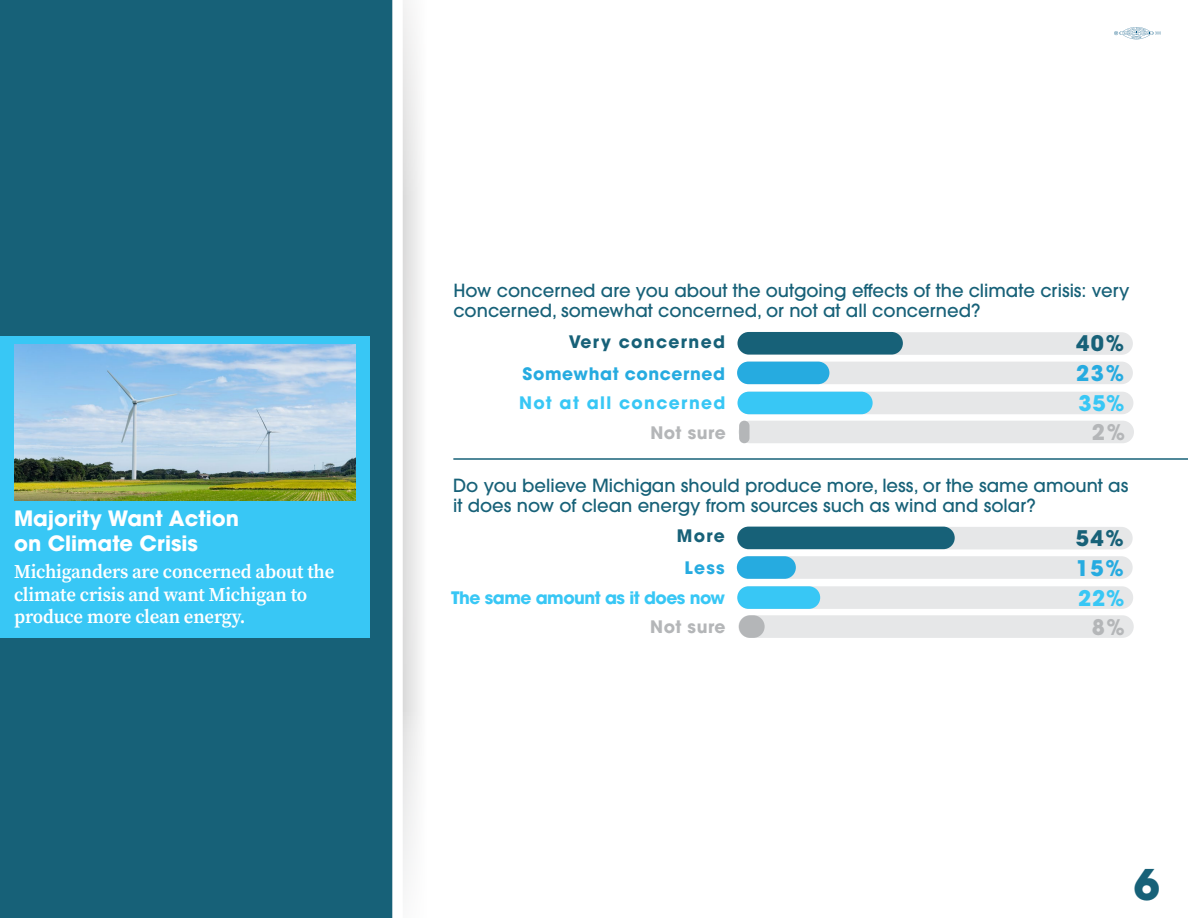
<style>
.page{position:relative;width:1188px;height:918px;background:#fff}
.page>*{position:absolute;margin:0;border:0;box-sizing:border-box;transform-origin:0 0}
.t1{font:700 42px "ITC Avant Garde Pro";color:#176178}
.t2{font:700 21.45px "ITC Avant Garde Pro";color:#176178}
.t3{font:700 21.45px "ITC Avant Garde Pro";color:#26abe0}
.t4{font:700 21.45px "ITC Avant Garde Pro";color:#38c7f5}
.t5{font:700 21.45px "ITC Avant Garde Pro";color:#b4b6b8}
.t6{font:700 21px/25.2px "ITC Avant Garde Pro";color:#fff}
.t7{font:19.5px/22.5px "Source Serif Variable";letter-spacing:-.01em;color:#fff;scale:.96 1}
.t8{font:500 18px/19.5px "ITC Avant Garde Pro";color:#176178}
.t9{font:700 17.1px "ITC Avant Garde Pro";letter-spacing:-.03em;color:#38c7f5}
.t10{font:700 17.1px "ITC Avant Garde Pro";letter-spacing:.03em;color:#26abe0}
.t11{font:700 17.1px "ITC Avant Garde Pro";letter-spacing:.075em;color:#176178}
.t12{font:700 17.1px "ITC Avant Garde Pro";letter-spacing:.075em;color:#38c7f5}
.t13{font:700 17.1px "ITC Avant Garde Pro";letter-spacing:.03em;color:#b4b6b8}
</style>
<div class="page">
<div style="left:0;top:0;width:402px;height:918px;background:#176178"></div>
<svg style="left:403px;top:0;width:17px;height:887px"></svg>
<div style="left:392px;top:0;width:11px;height:918px;background:#fff"></div>
<svg style="left:1114px;top:27px;width:47px;height:12px"></svg>
<div style="left:0;top:336px;width:370px;height:302px;background:#38c7f5"></div>
<img style="left:14px;top:345px;width:342px;height:155px">
<div style="left:738px;top:362px;width:395px;height:22px;background:#e6e7e8;border-radius:11px"></div>
<div style="left:738px;top:332px;width:395px;height:23px;background:#e6e7e8;border-radius:11px"></div>
<div style="left:737px;top:362px;width:92px;height:22px;background:#26abe0;border-radius:11px"></div>
<div style="left:738px;top:332px;width:165px;height:23px;background:#176178;border-radius:11px"></div>
<div style="left:739px;top:421px;width:395px;height:22px;background:#e6e7e8;border-radius:11px"></div>
<div style="left:739px;top:421px;width:11px;height:22px;background:#b4b6b8;border-radius:5px"></div>
<div style="left:738px;top:392px;width:395px;height:22px;background:#e6e7e8;border-radius:11px"></div>
<div style="left:737px;top:392px;width:136px;height:22px;background:#38c7f5;border-radius:11px"></div>
<hr style="left:453px;top:458px;width:735px;height:2px;background:#176178">
<div style="left:737px;top:556px;width:396px;height:23px;background:#e6e7e8;border-radius:11px"></div>
<div style="left:737px;top:527px;width:396px;height:22px;background:#e6e7e8;border-radius:11px"></div>
<div style="left:737px;top:556px;width:59px;height:23px;background:#26abe0;border-radius:11px"></div>
<div style="left:737px;top:527px;width:218px;height:22px;background:#176178;border-radius:11px"></div>
<div style="left:738px;top:615px;width:396px;height:23px;background:#e6e7e8;border-radius:11px"></div>
<div style="left:739px;top:615px;width:26px;height:23px;background:#b4b6b8;border-radius:11px"></div>
<div style="left:738px;top:586px;width:395px;height:23px;background:#e6e7e8;border-radius:11px"></div>
<div style="left:737px;top:586px;width:83px;height:23px;background:#38c7f5;border-radius:11px"></div>
<p class="t6" style="left:14px;top:505px;width:227px">Majority Want Action on Climate Crisis</p>
<p class="t7" style="left:14px;top:561px;width:335px">Michiganders are concerned about the climate crisis and want Michigan to produce more clean energy.</p>
<p class="t8" style="left:453px;top:281px;width:678px">How concerned are you about the outgoing effects of the climate crisis: very concerned, somewhat concerned, or not at all concerned?</p>
<p class="t11" style="left:569px;top:330px;width:158px">Very concerned</p>
<p class="t10" style="left:523px;top:362px;width:204px">Somewhat concerned</p>
<p class="t2" style="left:1076px;top:329px;width:49px">40%</p>
<p class="t3" style="left:1076px;top:359px;width:49px">23%</p>
<p class="t12" style="left:519px;top:392px;width:208px">Not at all concerned</p>
<p class="t4" style="left:1079px;top:389px;width:48px">35%</p>
<p class="t13" style="left:650px;top:421px;width:77px">Not sure</p>
<p class="t5" style="left:1092px;top:418px;width:35px">2%</p>
<p class="t8" style="left:453px;top:476px;width:677px">Do you believe Michigan should produce more, less, or the same amount as it does now of clean energy from sources such as wind and solar?</p>
<p class="t11" style="left:677px;top:525px;width:50px">More</p>
<p class="t10" style="left:684px;top:556px;width:42px">Less</p>
<p class="t2" style="left:1076px;top:523px;width:49px">54%</p>
<p class="t3" style="left:1076px;top:554px;width:49px">15%</p>
<p class="t9" style="left:451px;top:586px;width:275px">The same amount as it does now</p>
<p class="t4" style="left:1078px;top:583px;width:48px">22%</p>
<p class="t13" style="left:650px;top:615px;width:77px">Not sure</p>
<p class="t5" style="left:1092px;top:613px;width:35px">8%</p>
<h1 class="t1" style="left:1134px;top:857px;width:27px">6</h1>
</div>
